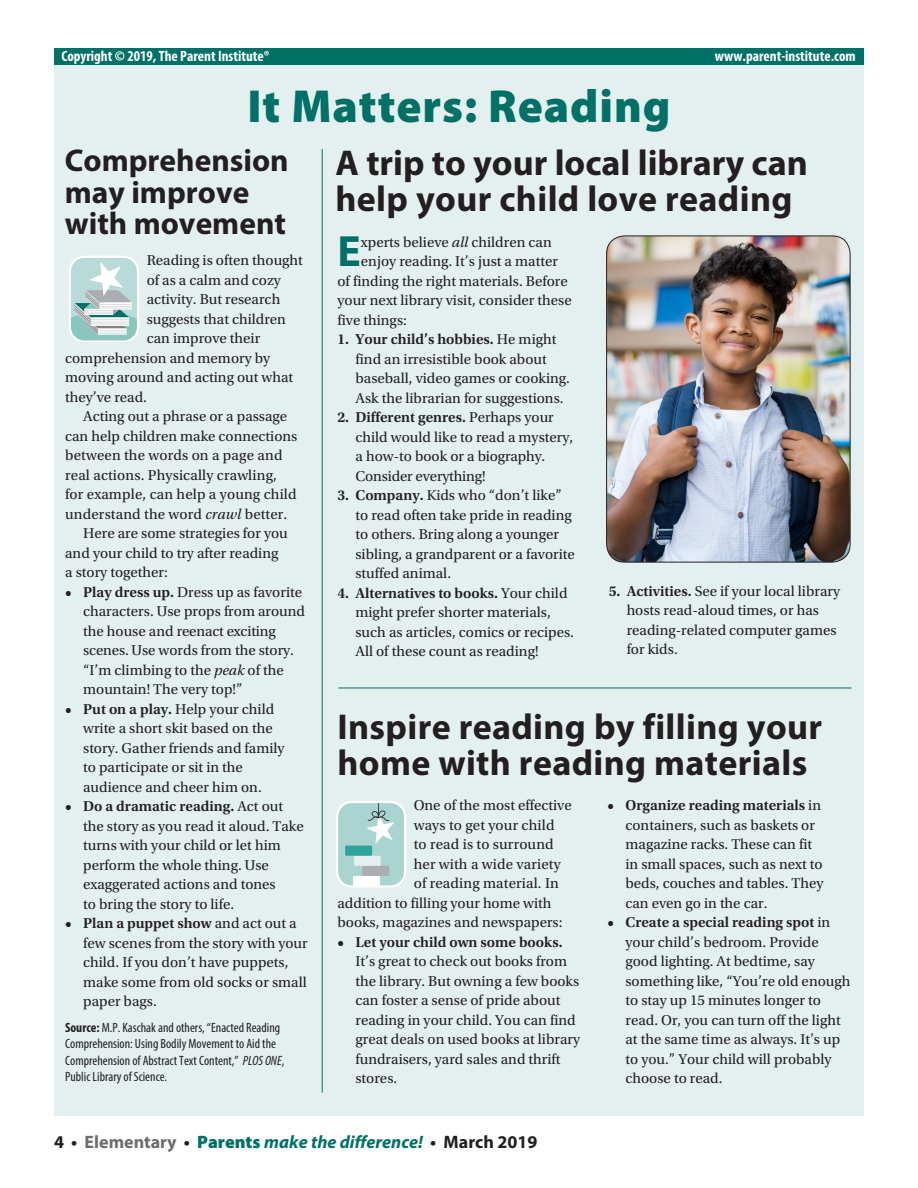
<style>
.page{position:relative;width:918px;height:1188px;background:#fff}
.page>*{position:absolute;margin:0;border:0;box-sizing:border-box;transform-origin:0 0}
.Green_Header{font:900 46.5px "Myriad Pro";letter-spacing:.02em;color:#007167}
._03_Intro_para_w_dro{font:700 43.95px "Myriad Pro";color:#007167}
._01_Medium_Headline{font:700 36px/36px "Myriad Pro";letter-spacing:.01em;color:#231f20}
._02_Small_Headline{font:700 31.5px/31.5px "Myriad Pro";color:#231f20}
.Footer3{font:italic 700 18px "Myriad Pro";color:#007167}
._04_Body_text{font:15px/19.5px "Utopia Std";color:#231f20}
._03_Intro_para_w_dro-2{font:15px "Utopia Std";color:#231f20}
.Copyright_Header{font:700 condensed 15px "Myriad Pro";color:#fff}
._07_Source{font:condensed 13.5px/16.5px "Myriad Pro";color:#231f20}
.s1{font-style:italic}
.s2{font-weight:600}
.s3{font-weight:700}
.s4{font-style:normal;color:#231f20}
.s5{font-style:normal;color:#6c6d70}
.s6{font-weight:900;font-style:normal}
</style>
<div class="page">
<div style="left:54px;top:49px;width:810px;height:1067px;background:#e4f0ef"></div>
<div style="left:54px;top:49px;width:810px;height:16px;background:#007167"></div>
<hr style="left:338px;top:688px;width:513px;height:1px;background:#007167">
<svg style="left:69px;top:256px;width:70px;height:85px;background:#bed8d5"></svg>
<svg style="left:336px;top:801px;width:70px;height:87px;background:#b6d8d5"></svg>
<hr style="left:322px;top:149px;width:1px;height:944px;background:#007167">
<img style="left:607px;top:236px;width:243px;height:326px">
<div style="left:606px;top:236px;width:245px;height:327px;border:1px solid #231f20;border-radius:18px"></div>
<p class="Copyright_Header" style="left:62px;top:46px;width:210px">Copyright © 2019, The Parent Institute®</p>
<p class="Copyright_Header" style="left:715px;top:46px;width:142px">www.parent-institute.com</p>
<h2 class="Green_Header" style="left:247px;top:75px;width:425px">It Matters: Reading</h2>
<h3 class="_02_Small_Headline" style="left:65px;top:144px;width:225px">Comprehension may improve with movement</h3>
<h3 class="_01_Medium_Headline" style="left:335px;top:143px;width:474px">A trip to your local library can help your child love reading</h3>
<p class="_03_Intro_para_w_dro" style="left:338px;top:223px;width:25px">E</p>
<p class="_03_Intro_para_w_dro-2" style="left:361px;top:234px;width:192px">xperts believe <span class="s1">all</span> children can</p>
<p class="_04_Body_text" style="left:147px;top:251px;width:158px">Reading is often thought</p>
<p class="_04_Body_text" style="left:147px;top:271px;width:136px">of as a calm and cozy</p>
<p class="_04_Body_text" style="left:147px;top:290px;width:135px">activity. But research</p>
<p class="_04_Body_text" style="left:147px;top:310px;width:141px">suggests that children</p>
<p class="_04_Body_text" style="left:147px;top:329px;width:115px">can improve their</p>
<p class="_04_Body_text" style="left:65px;top:349px;width:207px">comprehension and memory by</p>
<p class="_04_Body_text" style="left:65px;top:368px;width:230px">moving around and acting out what</p>
<p class="_04_Body_text" style="left:65px;top:388px;width:83px">they’ve read.</p>
<p class="_04_Body_text" style="left:65px;top:407px;width:234px;text-indent:18px">Acting out a phrase or a passage can help children make connections between the words on a page and real actions. Physically crawling, for example, can help a young child understand the word <span class="s1">crawl</span> better.</p>
<p class="_04_Body_text" style="left:65px;top:524px;width:224px;text-indent:18px">Here are some strategies for you and your child to try after reading a story together:</p>
<p class="_04_Body_text" style="left:83px;top:583px;width:223px;text-indent:-18px"><span class="s2">• Play dress up.</span> Dress up as favorite characters. Use props from around the house and reenact exciting scenes. Use words from the story. “I’m climbing to the <span class="s1">peak</span> of the mountain! The very top!”</p>
<p class="_04_Body_text" style="left:83px;top:700px;width:203px;text-indent:-18px"><span class="s2">• Put on a play.</span> Help your child write a short skit based on the story. Gather friends and family to participate or sit in the audience and cheer him on.</p>
<p class="_04_Body_text" style="left:83px;top:797px;width:222px;text-indent:-18px"><span class="s2">• Do a dramatic reading.</span> Act out the story as you read it aloud. Take turns with your child or let him perform the whole thing. Use exaggerated actions and tones<br>to bring the story to life.</p>
<p class="_04_Body_text" style="left:83px;top:914px;width:226px;text-indent:-18px"><span class="s2">• Plan a puppet show</span> and act out a few scenes from the story with your child. If you don’t have puppets, make some from old socks or small paper bags.</p>
<p class="_07_Source" style="left:65px;top:1019px;width:221px"><span class="s3">Source:</span> M.P. Kaschak and others, “Enacted Reading Comprehension: Using Bodily Movement to Aid the Comprehension of Abstract Text Content,” <span class="s1">PLOS ONE</span>, Public Library of Science.</p>
<p class="_03_Intro_para_w_dro-2" style="left:361px;top:253px;width:198px">enjoy reading. It’s just a matter</p>
<p class="_03_Intro_para_w_dro-2" style="left:338px;top:273px;width:232px">of finding the right materials. Before</p>
<p class="_03_Intro_para_w_dro-2" style="left:338px;top:292px;width:236px">your next library visit, consider these</p>
<p class="_03_Intro_para_w_dro-2" style="left:338px;top:312px;width:71px">five things:</p>
<p class="_04_Body_text" style="left:356px;top:330px;width:216px;text-indent:-18px"><span class="s2">1. Your child’s hobbies.</span> He might find an irresistible book about baseball, video games or cooking.<br>Ask the librarian for suggestions.</p>
<p class="_04_Body_text" style="left:356px;top:408px;width:219px;text-indent:-18px"><span class="s2">2. Different genres.</span> Perhaps your child would like to read a mystery, a how-to book or a biography.<br>Consider everything!</p>
<p class="_04_Body_text" style="left:356px;top:486px;width:221px;text-indent:-18px"><span class="s2">3. Company.</span> Kids who “don’t like” to read often take pride in reading to others. Bring along a younger sibling, a grandparent or a favorite stuffed animal.</p>
<p class="_04_Body_text" style="left:356px;top:583px;width:220px;text-indent:-18px"><span class="s2">4. Alternatives to books.</span> Your child might prefer shorter materials, such as articles, comics or recipes.<br>All of these count as reading!</p>
<p class="_04_Body_text" style="left:627px;top:582px;width:215px;text-indent:-18px"><span class="s2">5. Activities.</span> See if your local library hosts read-aloud times, or has reading-related computer games for kids.</p>
<h3 class="_01_Medium_Headline" style="left:338px;top:708px;width:486px">Inspire reading by filling your home with reading materials</h3>
<p class="_04_Body_text" style="left:414px;top:796px;width:159px">One of the most effective</p>
<p class="_04_Body_text" style="left:414px;top:815px;width:142px">ways to get your child</p>
<p class="_04_Body_text" style="left:414px;top:835px;width:142px">to read is to surround</p>
<p class="_04_Body_text" style="left:414px;top:854px;width:149px">her with a wide variety</p>
<p class="_04_Body_text" style="left:414px;top:874px;width:147px">of reading material. In</p>
<p class="_04_Body_text" style="left:338px;top:893px;width:216px">addition to filling your home with</p>
<p class="_04_Body_text" style="left:338px;top:913px;width:226px">books, magazines and newspapers:</p>
<p class="_04_Body_text" style="left:356px;top:932px;width:226px;text-indent:-18px"><span class="s2">• Let your child own some books.<br></span>It’s great to check out books from the library. But owning a few books can foster a sense of pride about reading in your child. You can find great deals on used books at library fundraisers, yard sales and thrift stores.</p>
<p class="_04_Body_text" style="left:626px;top:796px;width:199px;text-indent:-18px"><span class="s2">• Organize reading materials</span> in containers, such as baskets or magazine racks. These can fit in small spaces, such as next to beds, couches and tables. They can even go in the car.</p>
<p class="_04_Body_text" style="left:626px;top:913px;width:226px;text-indent:-18px"><span class="s2">• Create a special reading spot</span> in your child’s bedroom. Provide good lighting. At bedtime, say something like, “You’re old enough to stay up 15 minutes longer to read. Or, you can turn off the light at the same time as always. It’s up to you.” Your child will probably choose to read.</p>
<p class="Footer3" style="left:54px;top:1130px;width:485px"><span class="s4">4 •</span> <span class="s5">Elementary</span> <span class="s4">•</span> <span class="s6">Parents</span> make the difference! <span class="s4">• March 2019</span></p>
</div>
